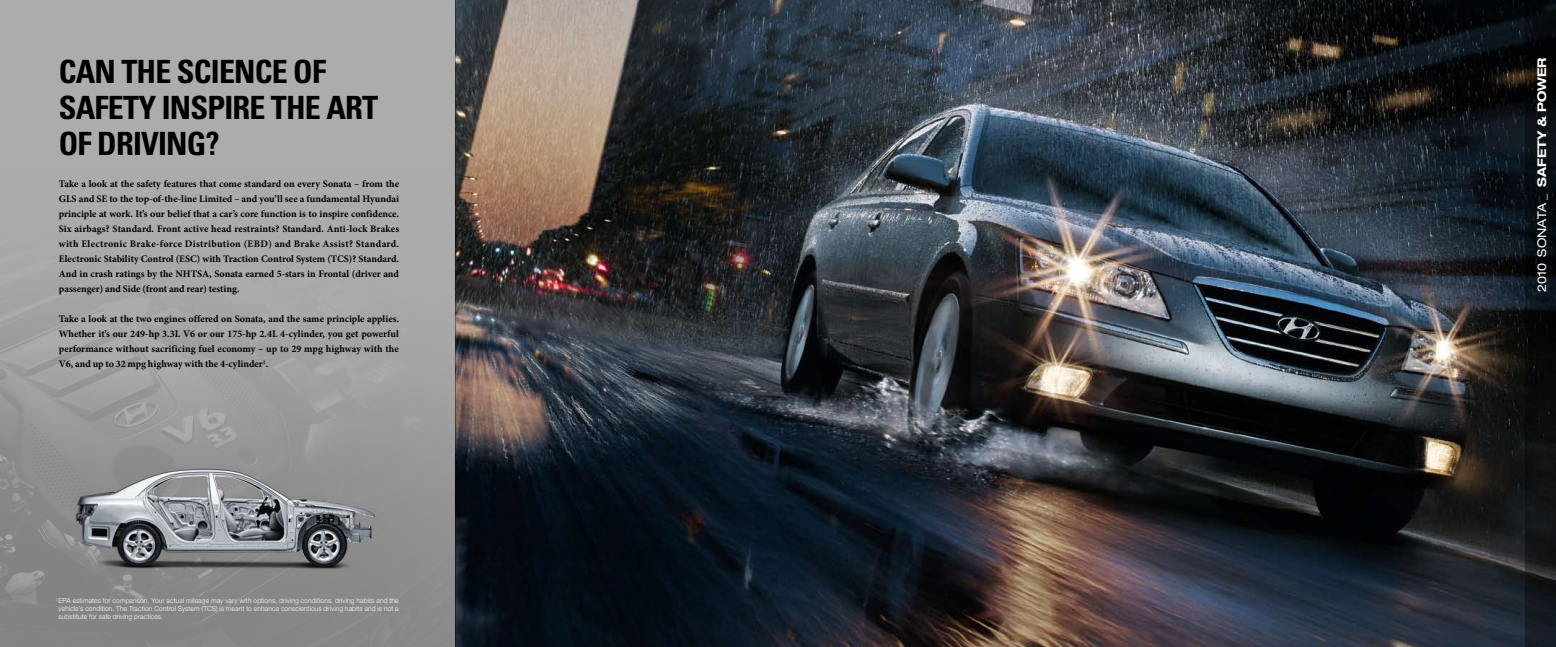
<style>
.page{position:relative;width:1556px;height:647px;background:#fff}
.page>*{position:absolute;margin:0;border:0;box-sizing:border-box;transform-origin:0 0}
.t1{font:700 condensed 32px/36px "Univers LT Std";letter-spacing:-.025em;color:#000}
.t2{font:700 expanded 12px "Helvetica Neue LT Std";color:#fff}
.t3{font:700 10px/15px "Minion Pro";color:#000;text-align:justify}
.t4{font:300 7px/8px "Helvetica Neue LT Std";letter-spacing:.02em;color:#fff;text-align:justify;scale:.95 1}
.s1{font-weight:400}
</style>
<div class="page">
<img style="left:456px;top:0;width:1068px;height:646px">
<svg style="left:1524px;top:0;width:31px;height:646px;background:#0c0f12"></svg>
<div style="left:0;top:0;width:456px;height:646px;background:#acacac"></div>
<img style="left:0;top:169px;width:456px;height:477px">
<img style="left:69px;top:456px;width:321px;height:115px">
<img style="left:76px;top:472px;width:295px;height:95px">
<h1 class="t1" style="left:59px;top:54px;width:321px">CAN THE SCIENCE OF<br>SAFETY INSPIRE THE ART<br>OF DRIVING?</h1>
<p class="t3" style="left:59px;top:176px;width:342px">Take a look at the safety features that come standard on every Sonata – from the GLS and SE to the top-of-the-line Limited – and you’ll see a fundamental Hyundai principle at work. It’s our belief that a car’s core function is to inspire confidence.<br>Six airbags? Standard. Front active head restraints? Standard. Anti-lock Brakes with Electronic Brake-force Distribution (EBD) and Brake Assist? Standard.<br>Electronic Stability Control (ESC) with Traction Control System (TCS)? Standard.<br>And in crash ratings by the NHTSA, Sonata earned 5-stars in Frontal (driver and passenger) and Side (front and rear) testing.</p>
<p class="t3" style="left:59px;top:311px;width:342px">Take a look at the two engines offered on Sonata, and the same principle applies.<br>Whether it’s our 249-hp 3.3L V6 or our 175-hp 2.4L 4-cylinder, you get powerful performance without sacrificing fuel economy – up to 29 mpg highway with the V6, and up to 32 mpg highway with the 4-cylinder<sup>1</sup>.</p>
<p class="t4" style="left:59px;top:596px;width:359px;text-indent:-3px"><sup>1</sup> EPA estimates for comparison. Your actual mileage may vary with options, driving conditions, driving habits and the vehicle’s condition. The Traction Control System (TCS) is meant to enhance conscientious driving habits and is not a substitute for safe driving practices.</p>
<p class="t2" style="left:1534px;top:292px;width:236px;rotate:-90deg"><span class="s1">2010 SONATA _</span> SAFETY &amp; POWER</p>
</div>
